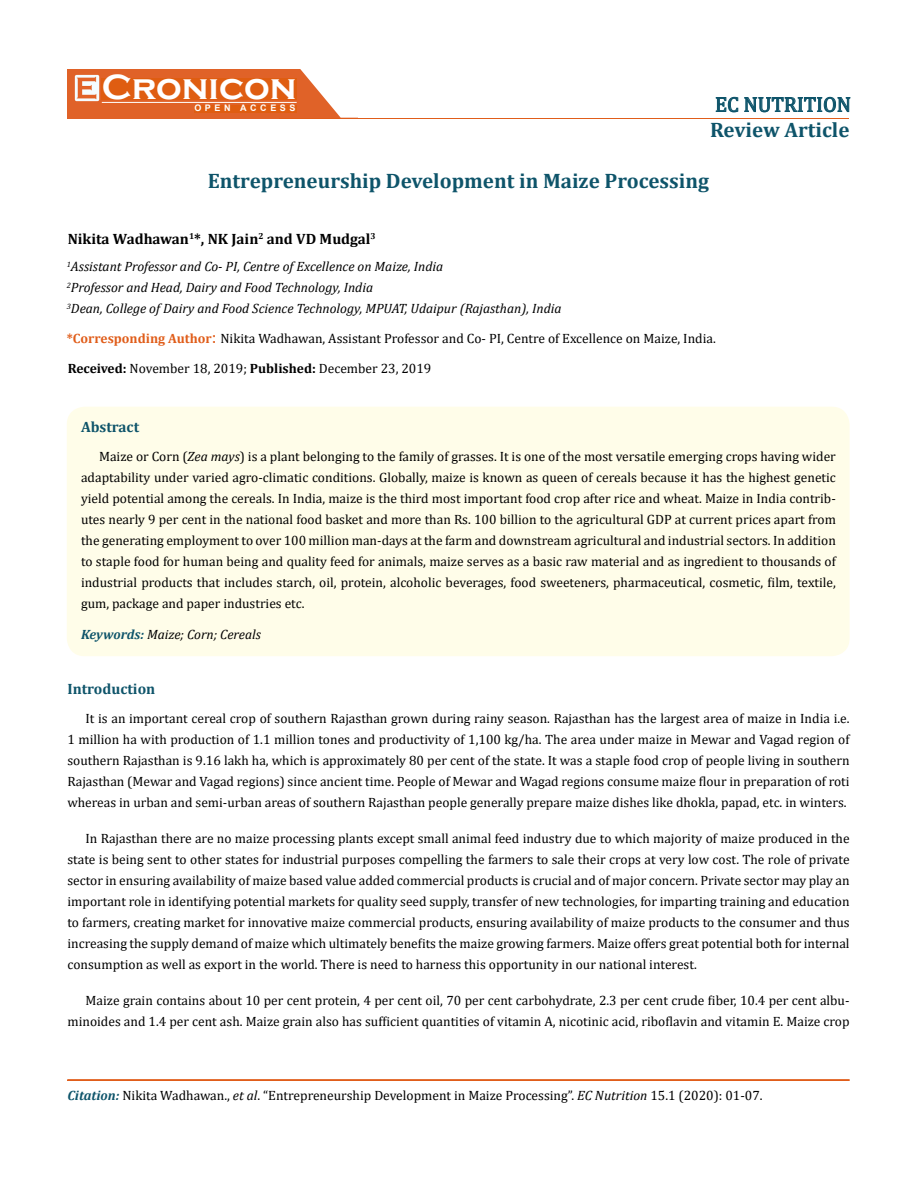
<style>
.page{position:relative;width:917px;height:1190px;background:#fff}
.page>*{position:absolute;margin:0;border:0;box-sizing:border-box;transform-origin:0 0}
.t1{font:700 36px "Copperplate Gothic";color:#fff}
.t2{font:700 21px "Cambria";color:#0e546a}
.t3{font:21px "Cambria";color:#0e546a}
.t4{font:700 15px "Cambria";color:#000}
.t5{font:700 15px "Cambria";color:#0e546a}
.t6{font:13.5px/21px "Cambria";color:#000;text-align:justify}
.t7{font:italic 13.5px/21px "Cambria";color:#000}
.t8{font:700 9px "Arial";letter-spacing:.4em;color:#fff}
.s1{font-weight:700;color:#e05d1a}
.s2{font-size:18px;color:#e05d1a}
.s3{font-weight:700}
.s4{font-style:italic}
.s5{font-weight:700;color:#0e546a}
.s6{font-weight:700;font-style:italic;color:#0e546a}
</style>
<div class="page">
<div style="left:67px;top:70px;width:290px;height:49px;background:#e06228"></div>
<svg style="left:300px;top:69px;width:58px;height:49px"></svg>
<img style="left:75px;top:75px;width:24px;height:26px">
<div style="left:102px;top:79px;width:195px;height:21px;background:#df5d11"></div>
<div style="left:194px;top:105px;width:103px;height:7px;background:#df5d11"></div>
<svg style="left:715px;top:97px;width:23px;height:15px"></svg>
<svg style="left:744px;top:97px;width:106px;height:15px"></svg>
<hr style="left:102px;top:102px;width:194px;height:1px;background:#fff">
<hr style="left:279px;top:118px;width:569px;height:1px;background:#e05d1a">
<hr style="left:67px;top:1080px;width:782px;height:1px;background:#e05d1a">
<div style="left:67px;top:1079px;width:782px;height:1px;border:1px solid #e05d1a"></div>
<div style="left:67px;top:406px;width:782px;height:250px;background:#fffde9;border-radius:18px"></div>
<h1 class="t1" style="left:102px;top:68px;width:196px">Cronicon</h1>
<p class="t8" style="left:194px;top:102px;width:103px">OPEN ACCESS</p>
<h2 class="t3" style="left:715px;top:92px;width:137px">EC NUTRITION</h2>
<h2 class="t2" style="left:710px;top:115px;width:141px">Review Article</h2>
<h2 class="t2" style="left:208px;top:166px;width:503px">Entrepreneurship Development in Maize Processing</h2>
<p class="t4" style="left:68px;top:229px;width:309px">Nikita Wadhawan<sup>1</sup>*, NK Jain<sup>2</sup> and VD Mudgal<sup>3</sup></p>
<p class="t7" style="left:67px;top:256px;width:496px"><sup>1</sup>Assistant Professor and Co- PI, Centre of Excellence on Maize, India<br><sup>2</sup>Professor and Head, Dairy and Food Technology, India<br><sup>3</sup>Dean, College of Dairy and Food Science Technology, MPUAT, Udaipur (Rajasthan), India</p>
<p class="t6" style="left:67px;top:327px;width:650px"><span class="s1">*Corresponding Author</span><span class="s2">:</span> Nikita Wadhawan, Assistant Professor and Co- PI, Centre of Excellence on Maize, India.</p>
<p class="t6" style="left:68px;top:358px;width:365px"><span class="s3">Received:</span> November 18, 2019; <span class="s3">Published:</span> December 23, 2019</p>
<p class="t5" style="left:81px;top:416px;width:60px">Abstract</p>
<p class="t6" style="left:81px;top:445px;width:756px;text-indent:18px">Maize or Corn (<span class="s4">Zea mays</span>) is a plant belonging to the family of grasses. It is one of the most versatile emerging crops having wider adaptability under varied agro-climatic conditions. Globally, maize is known as queen of cereals because it has the highest genetic yield potential among the cereals. In India, maize is the third most important food crop after rice and wheat. Maize in India contrib&shy;utes nearly 9 per cent in the national food basket and more than Rs. 100 billion to the agricultural GDP at current prices apart from the generating employment to over 100 million man-days at the farm and downstream agricultural and industrial sectors. In addition to staple food for human being and quality feed for animals, maize serves as a basic raw material and as ingredient to thousands of industrial products that includes starch, oil, protein, alcoholic beverages, food sweeteners, pharmaceutical, cosmetic, film, textile, gum, package and paper industries etc.</p>
<p class="t7" style="left:81px;top:623px;width:181px"><span class="s5">Keywords:</span> Maize; Corn; Cereals</p>
<p class="t5" style="left:67px;top:678px;width:89px">Introduction</p>
<p class="t6" style="left:67px;top:707px;width:783px;text-indent:18px">It is an important cereal crop of southern Rajasthan grown during rainy season. Rajasthan has the largest area of maize in India i.e.<br>1 million ha with production of 1.1 million tones and productivity of 1,100 kg/ha. The area under maize in Mewar and Vagad region of southern Rajasthan is 9.16 lakh ha, which is approximately 80 per cent of the state. It was a staple food crop of people living in southern Rajasthan (Mewar and Vagad regions) since ancient time. People of Mewar and Wagad regions consume maize flour in preparation of roti whereas in urban and semi-urban areas of southern Rajasthan people generally prepare maize dishes like dhokla, papad, etc. in winters.</p>
<p class="t6" style="left:67px;top:827px;width:783px;text-indent:18px">In Rajasthan there are no maize processing plants except small animal feed industry due to which majority of maize produced in the state is being sent to other states for industrial purposes compelling the farmers to sale their crops at very low cost. The role of private sector in ensuring availability of maize based value added commercial products is crucial and of major concern. Private sector may play an important role in identifying potential markets for quality seed supply, transfer of new technologies, for imparting training and education to farmers, creating market for innovative maize commercial products, ensuring availability of maize products to the consumer and thus increasing the supply demand of maize which ultimately benefits the maize growing farmers. Maize offers great potential both for internal consumption as well as export in the world. There is need to harness this opportunity in our national interest.</p>
<p class="t6" style="left:67px;top:989px;width:783px;text-align:right">Maize grain contains about 10 per cent protein, 4 per cent oil, 70 per cent carbohydrate, 2.3 per cent crude fiber, 10.4 per cent albu&shy;minoides and 1.4 per cent ash. Maize grain also has sufficient quantities of vitamin A, nicotinic acid, riboflavin and vitamin E. Maize crop</p>
<p class="t6" style="left:67px;top:1084px;width:696px"><span class="s6">Citation:</span> Nikita Wadhawan., <span class="s4">et al</span>. “Entrepreneurship Development in Maize Processing”. <span class="s4">EC Nutrition</span> 15.1 (2020): 01-07.</p>
</div>
